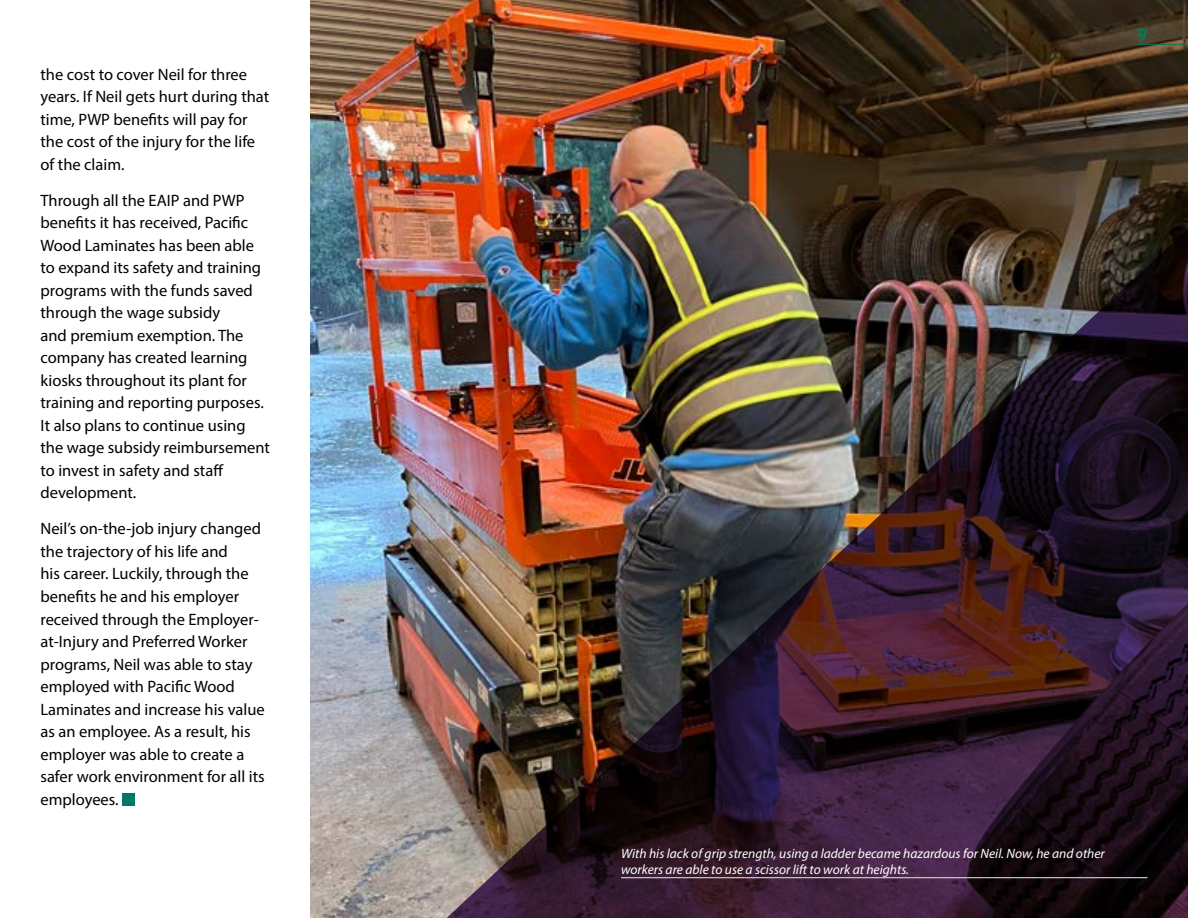
<style>
.page{position:relative;width:1188px;height:918px;background:#fff}
.page>*{position:absolute;margin:0;border:0;box-sizing:border-box;transform-origin:0 0}
.t1{font:700 18px "PT Sans";color:#007961}
.t2{font:16.5px/22.5px "Myriad Pro";color:#000}
.t3{font:italic 13.5px/16.2px "Myriad Pro";color:#fff}
</style>
<div class="page">
<img style="left:310px;top:0;width:878px;height:918px">
<img style="left:432px;top:216px;width:756px;height:702px">
<hr style="left:1137px;top:44px;width:51px;height:1px;background:#007961">
<div style="left:122px;top:793px;width:13px;height:13px;background:#007961"></div>
<hr style="left:621px;top:877px;width:527px;height:1px;background:#d1d3d4">
<p class="t2" style="left:40px;top:63px;width:230px">the cost to cover Neil for three years. If Neil gets hurt during that time, PWP benefits will pay for the cost of the injury for the life of the claim.</p>
<p class="t2" style="left:40px;top:189px;width:231px">Through all the EAIP and PWP benefits it has received, Pacific<br>Wood Laminates has been able to expand its safety and training programs with the funds saved through the wage subsidy<br>and premium exemption. The company has created learning kiosks throughout its plant for training and reporting purposes.<br>It also plans to continue using the wage subsidy reimbursement to invest in safety and staff development.</p>
<p class="t2" style="left:40px;top:517px;width:226px">Neil’s on-the-job injury changed the trajectory of his life and<br>his career. Luckily, through the benefits he and his employer received through the Employer&shy;at-Injury and Preferred Worker programs, Neil was able to stay employed with Pacific Wood<br>Laminates and increase his value as an employee. As a result, his employer was able to create a safer work environment for all its employees.</p>
<p class="t1" style="left:1137px;top:22px;width:12px">9</p>
<p class="t3" style="left:621px;top:845px;width:485px">With his lack of grip strength, using a ladder became hazardous for Neil. Now, he and other workers are able to use a scissor lift to work at heights.</p>
</div>
